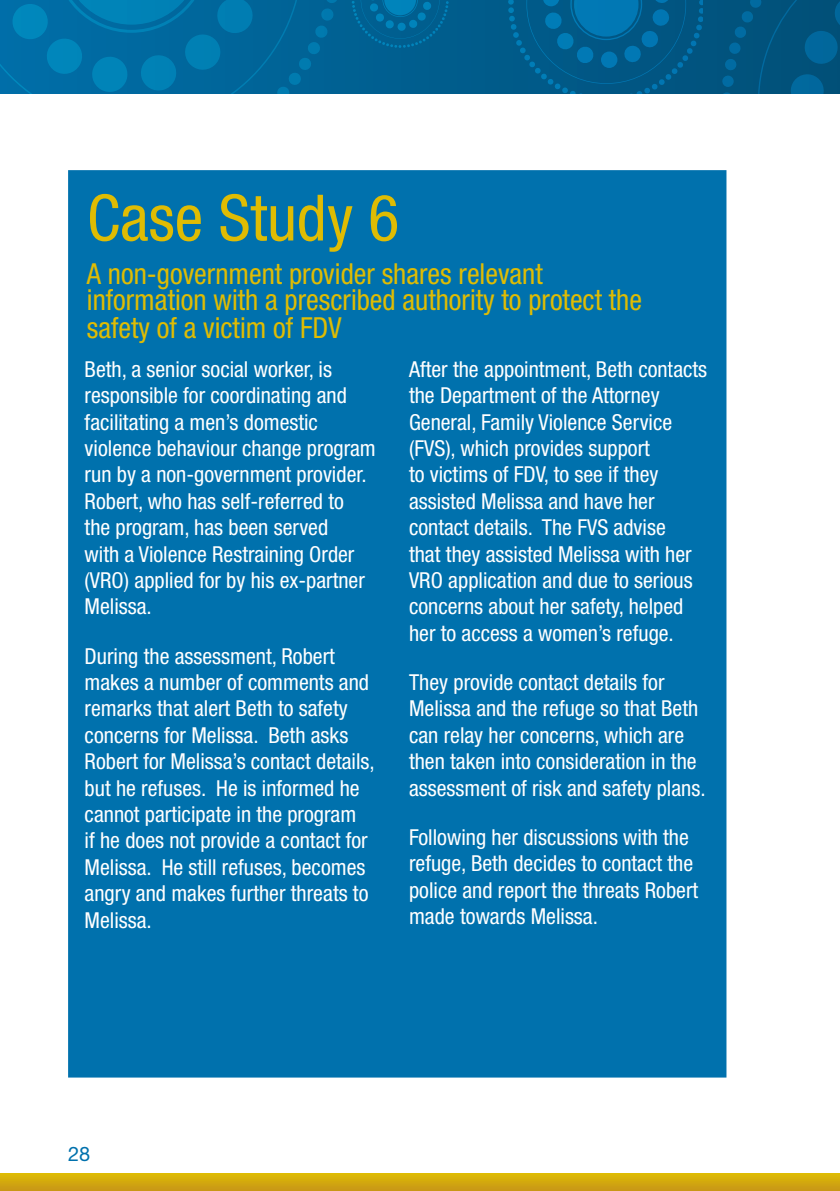
<style>
.page{position:relative;width:840px;height:1191px;background:#fff}
.page>*{position:absolute;margin:0;border:0;box-sizing:border-box;transform-origin:0 0}
.t1{font:condensed 64px "Helvetica Neue LT Pro";color:#dfbc03}
.t2{font:condensed 29px/26px "Helvetica Neue LT Pro";color:#dfbc03}
.t3{font:condensed 22px/26.4px "Helvetica Neue LT Pro";color:#fff}
.t4{font:20px "Helvetica Neue LT Pro";color:#0071ad}
</style>
<div class="page">
<div style="left:0;top:0;width:839px;height:94px;background:linear-gradient(to bottom,#005b8a,#005d8d)"></div>
<svg style="left:508px;top:0;width:194px;height:94px;background:#005f90"></svg>
<svg style="left:0;top:0;width:338px;height:94px;background:#006ea4"></svg>
<svg style="left:351px;top:0;width:97px;height:48px;background:#006698"></svg>
<svg style="left:0;top:1174px;width:839px;height:17px;background:#d2a70e"></svg>
<div style="left:68px;top:170px;width:658px;height:907px;background:#0071ad"></div>
<svg style="left:720px;top:0;width:120px;height:286px"></svg>
<h1 class="t1" style="left:87px;top:181px;width:314px">Case Study 6</h1>
<h2 class="t2" style="left:87px;top:260px;width:556px">A non-government provider shares relevant information with a prescribed authority to protect the</h2>
<h2 class="t2" style="left:87px;top:315px;width:256px">safety of a victim of FDV</h2>
<p class="t3" style="left:85px;top:356px;width:292px">Beth, a senior social worker, is responsible for coordinating and facilitating a men’s domestic violence behaviour change program run by a non-government provider.<br>Robert, who has self-referred to<br>the program, has been served<br>with a Violence Restraining Order (VRO) applied for by his ex-partner<br>Melissa.</p>
<p class="t3" style="left:85px;top:642px;width:291px">During the assessment, Robert makes a number of comments and remarks that alert Beth to safety concerns for Melissa. Beth asks<br>Robert for Melissa’s contact details, but he refuses. He is informed he cannot participate in the program<br>if he does not provide a contact for<br>Melissa. He still refuses, becomes angry and makes further threats to<br>Melissa.</p>
<p class="t3" style="left:409px;top:356px;width:299px">After the appointment, Beth contacts the Department of the Attorney<br>General, Family Violence Service (FVS), which provides support<br>to victims of FDV, to see if they assisted Melissa and have her contact details. The FVS advise<br>that they assisted Melissa with her<br>VRO application and due to serious concerns about her safety, helped her to access a women’s refuge.</p>
<p class="t3" style="left:409px;top:669px;width:298px">They provide contact details for Melissa and the refuge so that Beth can relay her concerns, which are then taken into consideration in the assessment of risk and safety plans.</p>
<p class="t3" style="left:409px;top:823px;width:290px">Following her discussions with the refuge, Beth decides to contact the police and report the threats Robert made towards Melissa.</p>
<p class="t4" style="left:68px;top:1142px;width:24px">28</p>
</div>
